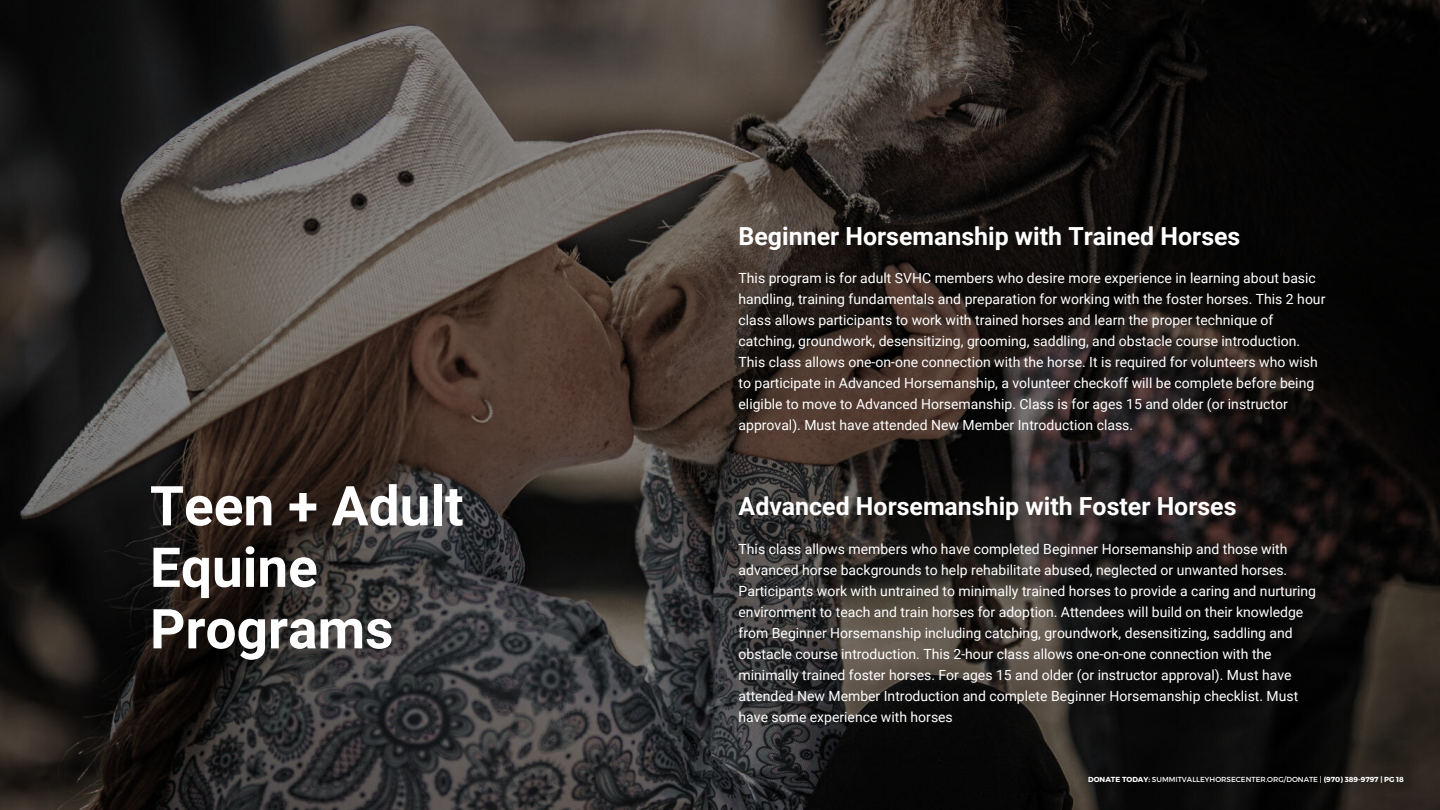
<style>
.page{position:relative;width:1440px;height:810px;background:#fff}
.page>*{position:absolute;margin:0;border:0;box-sizing:border-box;transform-origin:0 0}
.t1{font:700 55px/61.5px "Roboto";color:#fff}
.t2{font:700 24.9px "Roboto";color:#fff}
.t3{font:14px/21px "Roboto";color:#fff}
.t4{font:7.3px "Montserrat";color:#fff}
.s1{font-weight:700}
</style>
<div class="page">
<img style="left:0;top:0;width:1440px;height:810px">
<h1 class="t1" style="left:150px;top:476px;width:315px">Teen + Adult<br>Equine<br>Programs</h1>
<h2 class="t2" style="left:739px;top:221px;width:503px">Beginner Horsemanship with Trained Horses</h2>
<h2 class="t3" style="left:739px;top:268px;width:588px">This program is for adult SVHC members who desire more experience in learning about basic handling, training fundamentals and preparation for working with the foster horses. This 2 hour class allows participants to work with trained horses and learn the proper technique of catching, groundwork, desensitizing, grooming, saddling, and obstacle course introduction.<br>This class allows one-on-one connection with the horse. It is required for volunteers who wish to participate in Advanced Horsemanship, a volunteer checkoff will be complete before being eligible to move to Advanced Horsemanship. Class is for ages 15 and older (or instructor approval). Must have attended New Member Introduction class.</h2>
<h3 class="t2" style="left:739px;top:492px;width:499px">Advanced Horsemanship with Foster Horses</h3>
<h3 class="t3" style="left:739px;top:538px;width:579px">This class allows members who have completed Beginner Horsemanship and those with advanced horse backgrounds to help rehabilitate abused, neglected or unwanted horses.<br>Participants work with untrained to minimally trained horses to provide a caring and nurturing environment to teach and train horses for adoption. Attendees will build on their knowledge from Beginner Horsemanship including catching, groundwork, desensitizing, saddling and obstacle course introduction. This 2-hour class allows one-on-one connection with the minimally trained foster horses. For ages 15 and older (or instructor approval). Must have attended New Member Introduction and complete Beginner Horsemanship checklist. Must have some experience with horses</h3>
<p class="t4" style="left:1088px;top:775px;width:317px"><span class="s1">DONATE TODAY:</span> SUMMITVALLEYHORSECENTER.ORG/DONATE | <span class="s1">(970) 389-9797 | PG 18</span></p>
</div>
